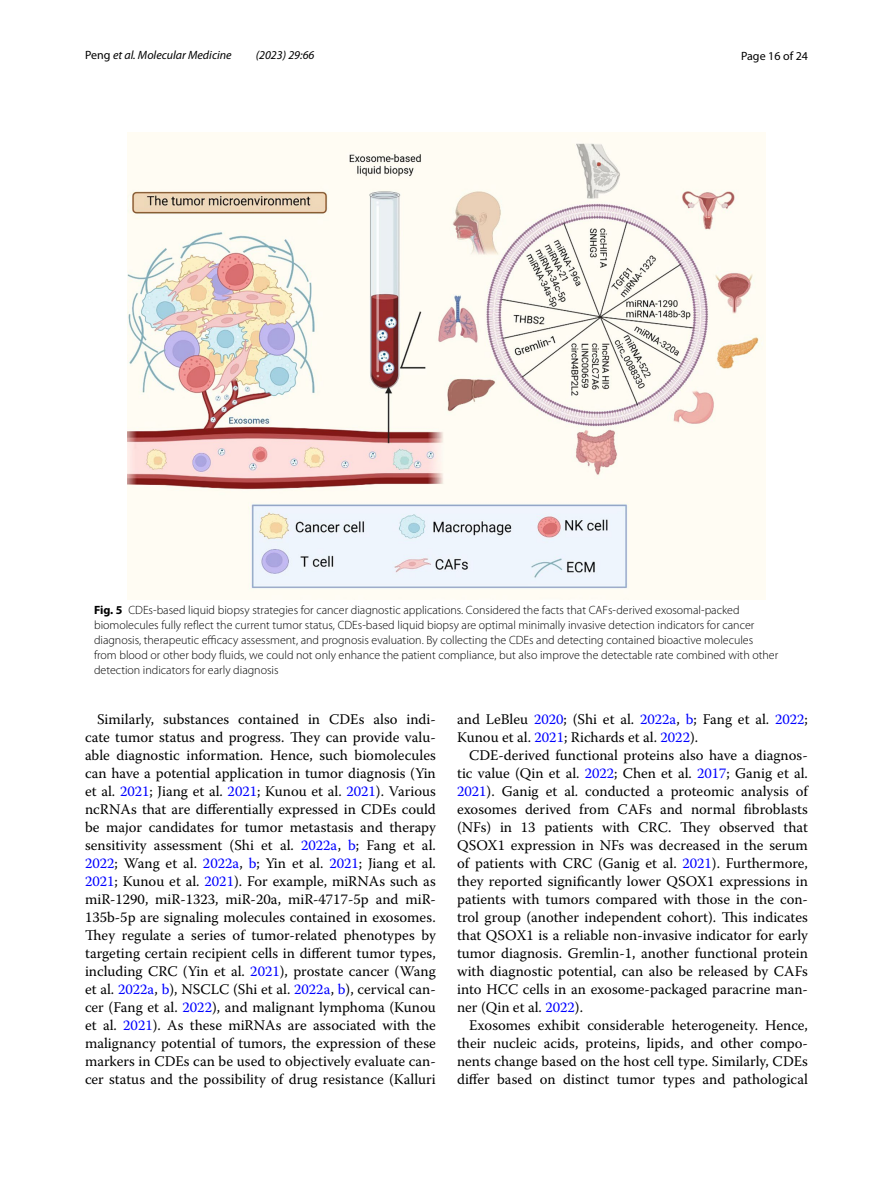
<style>
.page{position:relative;width:893px;height:1187px;background:#fff}
.page>*{position:absolute;margin:0;border:0;box-sizing:border-box;transform-origin:0 0}
.t1{font:14.7px/18px "Warnock Pro";color:#000;text-align:justify}
.t2{font:300 12px/15px "Myriad Pro";color:#000}
.t3{font:italic 12px "Myriad Pro";color:#000}
.t4{font:12px "Myriad Pro";color:#000}
.s1{font-style:normal}
.s2{font-weight:700}
.s3{color:#00f}
</style>
<div class="page">
<img style="left:128px;top:133px;width:637px;height:466px">
<p class="t3" style="left:85px;top:48px;width:148px"><span class="s1">Peng</span> et al. Molecular Medicine</p>
<p class="t3" style="left:256px;top:48px;width:60px">(2023) 29:66</p>
<p class="t4" style="left:741px;top:48px;width:68px">Page 16 of 24</p>
<p class="t2" style="left:94px;top:603px;width:686px"><span class="s2">Fig. 5</span> CDEs-based liquid biopsy strategies for cancer diagnostic applications. Considered the facts that CAFs-derived exosomal-packed biomolecules fully reflect the current tumor status, CDEs-based liquid biopsy are optimal minimally invasive detection indicators for cancer diagnosis, therapeutic efficacy assessment, and prognosis evaluation. By collecting the CDEs and detecting contained bioactive molecules from blood or other body fluids, we could not only enhance the patient compliance, but also improve the detectable rate combined with other detection indicators for early diagnosis</p>
<p class="t1" style="left:85px;top:710px;width:352px;text-indent:12px">Similarly, substances contained in CDEs also indi&shy;cate tumor status and progress. They can provide valu&shy;able diagnostic information. Hence, such biomolecules can have a potential application in tumor diagnosis (Yin et al. <span class="s3">2021</span>; Jiang et al. <span class="s3">2021</span>; Kunou et al. <span class="s3">2021</span>). Various ncRNAs that are differentially expressed in CDEs could be major candidates for tumor metastasis and therapy sensitivity assessment (Shi et al. <span class="s3">2022a</span>, <span class="s3">b</span>; Fang et al.<br><span class="s3">2022</span>; Wang et al. <span class="s3">2022a</span>, <span class="s3">b</span>; Yin et al. <span class="s3">2021</span>; Jiang et al.<br><span class="s3">2021</span>; Kunou et al. <span class="s3">2021</span>). For example, miRNAs such as miR-1290, miR-1323, miR-20a, miR-4717-5p and miR-135b-5p are signaling molecules contained in exosomes.<br>They regulate a series of tumor-related phenotypes by targeting certain recipient cells in different tumor types, including CRC (Yin et al. <span class="s3">2021</span>), prostate cancer (Wang et al. <span class="s3">2022a</span>, <span class="s3">b</span>), NSCLC (Shi et al. <span class="s3">2022a</span>, <span class="s3">b</span>), cervical can&shy;cer (Fang et al. <span class="s3">2022</span>), and malignant lymphoma (Kunou et al. <span class="s3">2021</span>). As these miRNAs are associated with the malignancy potential of tumors, the expression of these markers in CDEs can be used to objectively evaluate can&shy;cer status and the possibility of drug resistance (Kalluri</p>
<p class="t1" style="left:457px;top:710px;width:352px">and LeBleu <span class="s3">2020</span>; (Shi et al. <span class="s3">2022a</span>, <span class="s3">b</span>; Fang et al. <span class="s3">2022</span>;<br>Kunou et al. <span class="s3">2021</span>; Richards et al. <span class="s3">2022</span>).</p>
<p class="t1" style="left:457px;top:746px;width:352px;text-indent:12px">CDE-derived functional proteins also have a diagnos&shy;tic value (Qin et al. <span class="s3">2022</span>; Chen et al. <span class="s3">2017</span>; Ganig et al.<br><span class="s3">2021</span>). Ganig et al. conducted a proteomic analysis of exosomes derived from CAFs and normal fibroblasts (NFs) in 13 patients with CRC. They observed that QSOX1 expression in NFs was decreased in the serum of patients with CRC (Ganig et al. <span class="s3">2021</span>). Furthermore, they reported significantly lower QSOX1 expressions in patients with tumors compared with those in the con&shy;trol group (another independent cohort). This indicates that QSOX1 is a reliable non-invasive indicator for early tumor diagnosis. Gremlin-1, another functional protein with diagnostic potential, can also be released by CAFs into HCC cells in an exosome-packaged paracrine man&shy;ner (Qin et al. <span class="s3">2022</span>).</p>
<p class="t1" style="left:457px;top:1016px;width:352px;text-indent:12px">Exosomes exhibit considerable heterogeneity. Hence, their nucleic acids, proteins, lipids, and other compo&shy;nents change based on the host cell type. Similarly, CDEs differ based on distinct tumor types and pathological</p>
</div>
